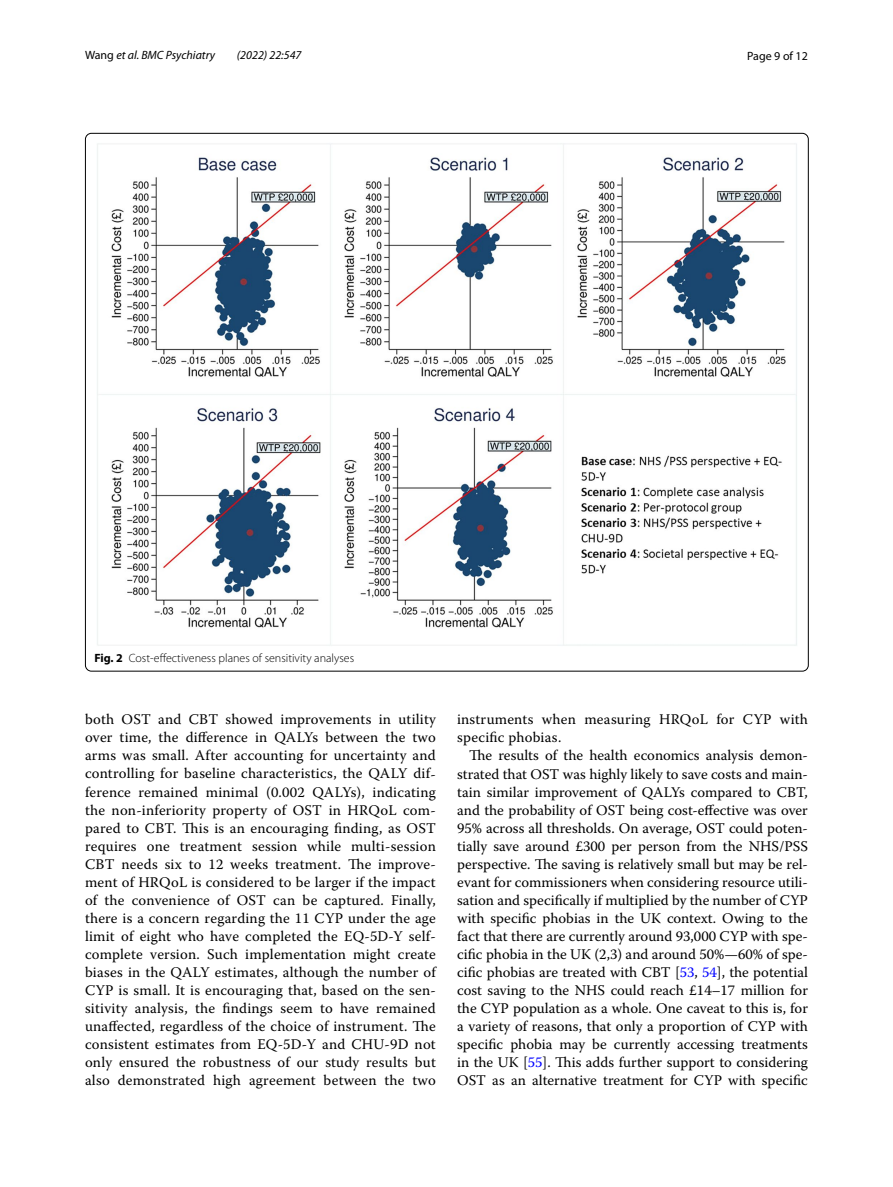
<style>
.page{position:relative;width:893px;height:1187px;background:#fff}
.page>*{position:absolute;margin:0;border:0;box-sizing:border-box;transform-origin:0 0}
.t1{font:14.7px/18px "Warnock Pro";letter-spacing:.015em;color:#000;text-align:justify}
.t2{font:300 12px "Myriad Pro";color:#000}
.t3{font:italic 12px "Myriad Pro";color:#000}
.t4{font:12px "Myriad Pro";color:#000}
.s1{font-style:normal}
.s2{font-weight:700}
.s3{color:#00f}
</style>
<div class="page">
<img style="left:97px;top:143px;width:700px;height:503px">
<p class="t3" style="left:85px;top:48px;width:131px"><span class="s1">Wang</span> et al. BMC Psychiatry</p>
<p class="t3" style="left:237px;top:48px;width:66px">(2022) 22:547</p>
<p class="t4" style="left:747px;top:48px;width:62px">Page 9 of 12</p>
<p class="t2" style="left:94px;top:651px;width:261px"><span class="s2">Fig. 2</span> Cost-effectiveness planes of sensitivity analyses</p>
<p class="t1" style="left:85px;top:710px;width:352px">both OST and CBT showed improvements in utility over time, the difference in QALYs between the two arms was small. After accounting for uncertainty and controlling for baseline characteristics, the QALY dif&shy;ference remained minimal (0.002 QALYs), indicating the non-inferiority property of OST in HRQoL com&shy;pared to CBT. This is an encouraging finding, as OST requires one treatment session while multi-session CBT needs six to 12 weeks treatment. The improve&shy;ment of HRQoL is considered to be larger if the impact of the convenience of OST can be captured. Finally, there is a concern regarding the 11 CYP under the age limit of eight who have completed the EQ-5D-Y self&shy;complete version. Such implementation might create biases in the QALY estimates, although the number of CYP is small. It is encouraging that, based on the sen&shy;sitivity analysis, the findings seem to have remained unaffected, regardless of the choice of instrument. The consistent estimates from EQ-5D-Y and CHU-9D not only ensured the robustness of our study results but also demonstrated high agreement between the two</p>
<p class="t1" style="left:457px;top:710px;width:352px">instruments when measuring HRQoL for CYP with specific phobias.</p>
<p class="t1" style="left:457px;top:746px;width:352px;text-indent:12px">The results of the health economics analysis demon&shy;strated that OST was highly likely to save costs and main&shy;tain similar improvement of QALYs compared to CBT, and the probability of OST being cost-effective was over 95% across all thresholds. On average, OST could poten&shy;tially save around £300 per person from the NHS/PSS perspective. The saving is relatively small but may be rel&shy;evant for commissioners when considering resource utili&shy;sation and specifically if multiplied by the number of CYP with specific phobias in the UK context. Owing to the fact that there are currently around 93,000 CYP with spe&shy;cific phobia in the UK (2,3) and around 50%—60% of spe&shy;cific phobias are treated with CBT [<span class="s3">53</span>, <span class="s3">54</span>], the potential cost saving to the NHS could reach £14–17 million for the CYP population as a whole. One caveat to this is, for a variety of reasons, that only a proportion of CYP with specific phobia may be currently accessing treatments in the UK [<span class="s3">55</span>]. This adds further support to considering OST as an alternative treatment for CYP with specific</p>
</div>
